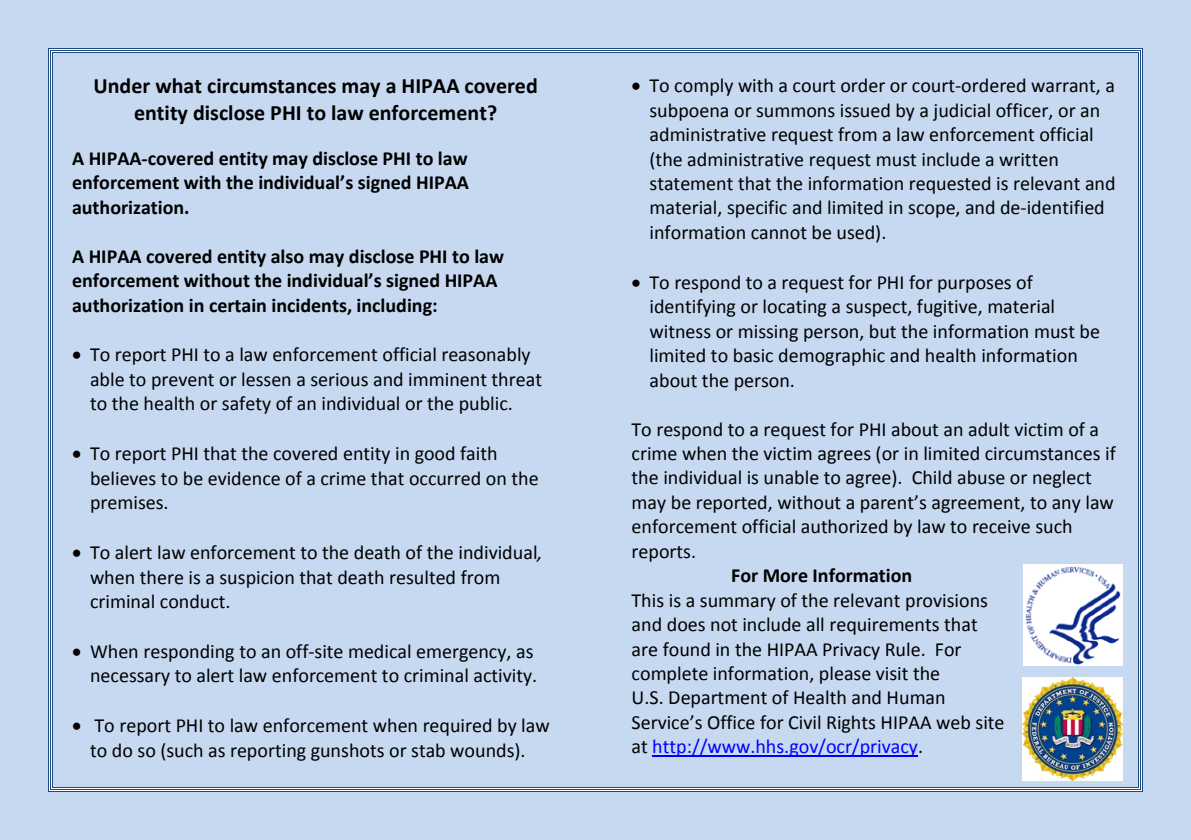
<style>
.page{position:relative;width:1191px;height:840px;background:#fff}
.page>*{position:absolute;margin:0;border:0;box-sizing:border-box;transform-origin:0 0}
.t1{font:700 22px/26.8px "Calibri";color:#000;text-align:center}
.t2{font:20px/24.4px "Calibri";color:#000}
.t3{font:700 20px/24.4px "Calibri";color:#000;text-align:justify}
.s1{font-style:italic}
.s2{color:#00f}
</style>
<div class="page">
<div style="left:0;top:0;width:1191px;height:839px;background:#c6d9f1"></div>
<hr style="left:652px;top:755px;width:266px;height:1px;background:#00f">
<img style="left:1023px;top:564px;width:99px;height:101px">
<img style="left:1022px;top:677px;width:101px;height:103px">
<svg style="left:48px;top:48px;width:5px;height:5px"></svg>
<hr style="left:53px;top:48px;width:1085px;height:1px;background:#1f497d">
<hr style="left:53px;top:49px;width:1085px;height:1px;background:#fff">
<hr style="left:53px;top:50px;width:1085px;height:1px;background:#1f497d">
<hr style="left:53px;top:51px;width:1085px;height:1px;background:#fff">
<hr style="left:53px;top:52px;width:1085px;height:1px;background:#1f497d">
<svg style="left:1138px;top:48px;width:5px;height:5px"></svg>
<hr style="left:48px;top:53px;width:1px;height:733px;background:#1f497d">
<hr style="left:49px;top:53px;width:1px;height:733px;background:#fff">
<hr style="left:50px;top:53px;width:1px;height:733px;background:#1f497d">
<hr style="left:51px;top:53px;width:1px;height:733px;background:#fff">
<hr style="left:52px;top:53px;width:1px;height:733px;background:#1f497d">
<hr style="left:1142px;top:53px;width:1px;height:733px;background:#1f497d">
<hr style="left:1141px;top:53px;width:1px;height:733px;background:#fff">
<hr style="left:1140px;top:53px;width:1px;height:733px;background:#1f497d">
<hr style="left:1139px;top:53px;width:1px;height:733px;background:#fff">
<hr style="left:1138px;top:53px;width:1px;height:733px;background:#1f497d">
<svg style="left:48px;top:786px;width:5px;height:5px"></svg>
<hr style="left:53px;top:790px;width:1085px;height:1px;background:#1f497d">
<hr style="left:53px;top:789px;width:1085px;height:1px;background:#fff">
<hr style="left:53px;top:788px;width:1085px;height:1px;background:#1f497d">
<hr style="left:53px;top:787px;width:1085px;height:1px;background:#fff">
<hr style="left:53px;top:786px;width:1085px;height:1px;background:#1f497d">
<svg style="left:1138px;top:786px;width:5px;height:5px"></svg>
<p class="t1" style="left:94px;top:72px;width:446px">Under what circumstances may a HIPAA covered entity disclose PHI to law enforcement?</p>
<p class="t3" style="left:72px;top:146px;width:398px">A HIPAA-covered entity may disclose PHI to law enforcement with the individual’s signed HIPAA authorization.</p>
<p class="t3" style="left:72px;top:244px;width:433px;text-align:left">A HIPAA covered entity also may disclose PHI to law enforcement without the individual’s signed HIPAA authorization in certain incidents, including:</p>
<p class="t2" style="left:90px;top:342px;width:453px;text-indent:-18px">• To report PHI to a law enforcement official reasonably able to prevent or lessen a serious and imminent threat to the health or safety of an individual or the public.</p>
<p class="t2" style="left:90px;top:441px;width:450px;text-indent:-18px">• To report PHI that the covered entity in good faith believes to be evidence of a crime that occurred on the premises.</p>
<p class="t2" style="left:90px;top:540px;width:454px;text-indent:-18px">• To alert law enforcement to the death of the individual<span class="s1">, </span>when there is a suspicion that death resulted from criminal conduct.</p>
<p class="t2" style="left:72px;top:639px;width:467px;text-align:right">• When responding to an off-site medical emergency, as necessary to alert law enforcement to criminal activity.</p>
<p class="t2" style="left:72px;top:713px;width:479px;text-align:center">• To report PHI to law enforcement when required by law to do so (such as reporting gunshots or stab wounds).</p>
<p class="t2" style="left:649px;top:73px;width:468px;text-indent:-18px">• To comply with a court order or court-ordered warrant, a subpoena or summons issued by a judicial officer, or an administrative request from a law enforcement official (the administrative request must include a written statement that the information requested is relevant and material, specific and limited in scope, and de-identified information cannot be used).</p>
<p class="t2" style="left:649px;top:270px;width:452px;text-indent:-18px">• To respond to a request for PHI for purposes of identifying or locating a suspect, fugitive, material witness or missing person, but the information must be limited to basic demographic and health information about the person.</p>
<p class="t2" style="left:631px;top:416px;width:486px">To respond to a request for PHI about an adult victim of a crime when the victim agrees (or in limited circumstances if the individual is unable to agree). Child abuse or neglect may be reported, without a parent’s agreement, to any law enforcement official authorized by law to receive such reports.</p>
<p class="t3" style="left:731px;top:563px;width:183px">For More Information</p>
<p class="t2" style="left:631px;top:587px;width:374px">This is a summary of the relevant provisions and does not include all requirements that are found in the HIPAA Privacy Rule. For complete information, please visit the<br>U.S. Department of Health and Human Service’s Office for Civil Rights HIPAA web site at <span class="s2">http://www.hhs.gov/ocr/privacy</span>.</p>
</div>
